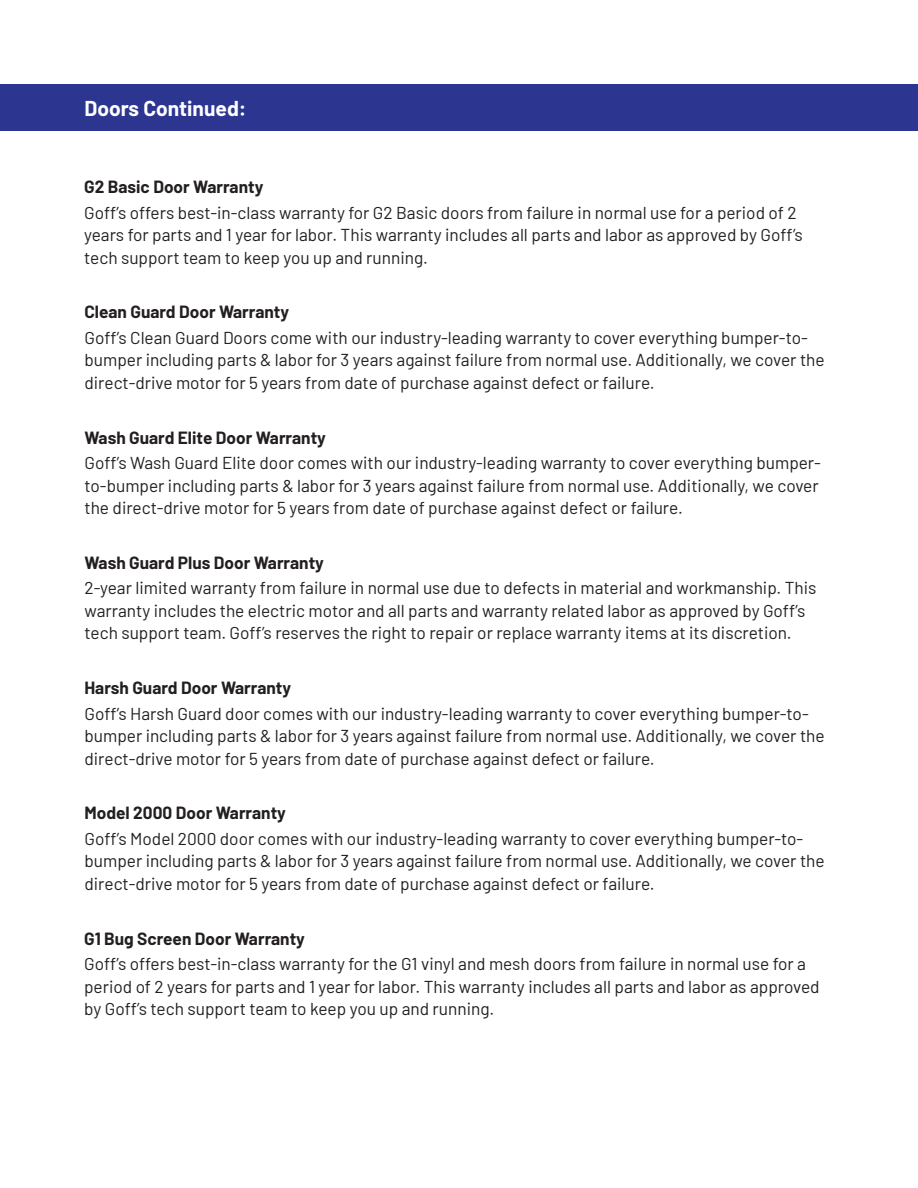
<style>
.page{position:relative;width:918px;height:1188px;background:#fff}
.page>*{position:absolute;margin:0;border:0;box-sizing:border-box;transform-origin:0 0}
.t1{font:700 21px "Barlow";color:#fff}
.t2{font:17.25px/22.5px "Barlow";color:#231f20}
.t3{font:700 17.25px "Barlow";color:#231f20}
</style>
<div class="page">
<div style="left:0;top:84px;width:918px;height:47px;background:#2c3691"></div>
<p class="t1" style="left:84px;top:93px;width:164px">Doors Continued:</p>
<p class="t3" style="left:84px;top:174px;width:181px">G2 Basic Door Warranty</p>
<p class="t2" style="left:84px;top:200px;width:720px">Goff’s offers best-in-class warranty for G2 Basic doors from failure in normal use for a period of 2 years for parts and 1 year for labor. This warranty includes all parts and labor as approved by Goff’s tech support team to keep you up and running.</p>
<p class="t3" style="left:84px;top:299px;width:206px">Clean Guard Door Warranty</p>
<p class="t2" style="left:84px;top:325px;width:742px">Goff’s Clean Guard Doors come with our industry-leading warranty to cover everything bumper-to&shy;bumper including parts &amp; labor for 3 years against failure from normal use. Additionally, we cover the direct-drive motor for 5 years from date of purchase against defect or failure.</p>
<p class="t3" style="left:84px;top:425px;width:243px">Wash Guard Elite Door Warranty</p>
<p class="t2" style="left:84px;top:450px;width:738px">Goff’s Wash Guard Elite door comes with our industry-leading warranty to cover everything bumper&shy;to-bumper including parts &amp; labor for 3 years against failure from normal use. Additionally, we cover the direct-drive motor for 5 years from date of purchase against defect or failure.</p>
<p class="t3" style="left:84px;top:550px;width:241px">Wash Guard Plus Door Warranty</p>
<p class="t2" style="left:84px;top:576px;width:734px">2-year limited warranty from failure in normal use due to defects in material and workmanship. This</p>
<p class="t2" style="left:84px;top:598px;width:722px">warranty includes the electric motor and all parts and warranty related labor as approved by Goff’s tech support team. Goff’s reserves the right to repair or replace warranty items at its discretion.</p>
<p class="t3" style="left:84px;top:675px;width:208px">Harsh Guard Door Warranty</p>
<p class="t2" style="left:84px;top:701px;width:742px">Goff’s Harsh Guard door comes with our industry-leading warranty to cover everything bumper-to&shy;bumper including parts &amp; labor for 3 years against failure from normal use. Additionally, we cover the</p>
<p class="t2" style="left:84px;top:746px;width:572px">direct-drive motor for 5 years from date of purchase against defect or failure.</p>
<p class="t3" style="left:84px;top:800px;width:203px">Model 2000 Door Warranty</p>
<p class="t2" style="left:84px;top:826px;width:742px">Goff’s Model 2000 door comes with our industry-leading warranty to cover everything bumper-to&shy;bumper including parts &amp; labor for 3 years against failure from normal use. Additionally, we cover the</p>
<p class="t2" style="left:84px;top:871px;width:572px">direct-drive motor for 5 years from date of purchase against defect or failure.</p>
<p class="t3" style="left:84px;top:926px;width:222px">G1 Bug Screen Door Warranty</p>
<p class="t2" style="left:84px;top:951px;width:737px">Goff’s offers best-in-class warranty for the G1 vinyl and mesh doors from failure in normal use for a period of 2 years for parts and 1 year for labor. This warranty includes all parts and labor as approved by Goff’s tech support team to keep you up and running.</p>
</div>
